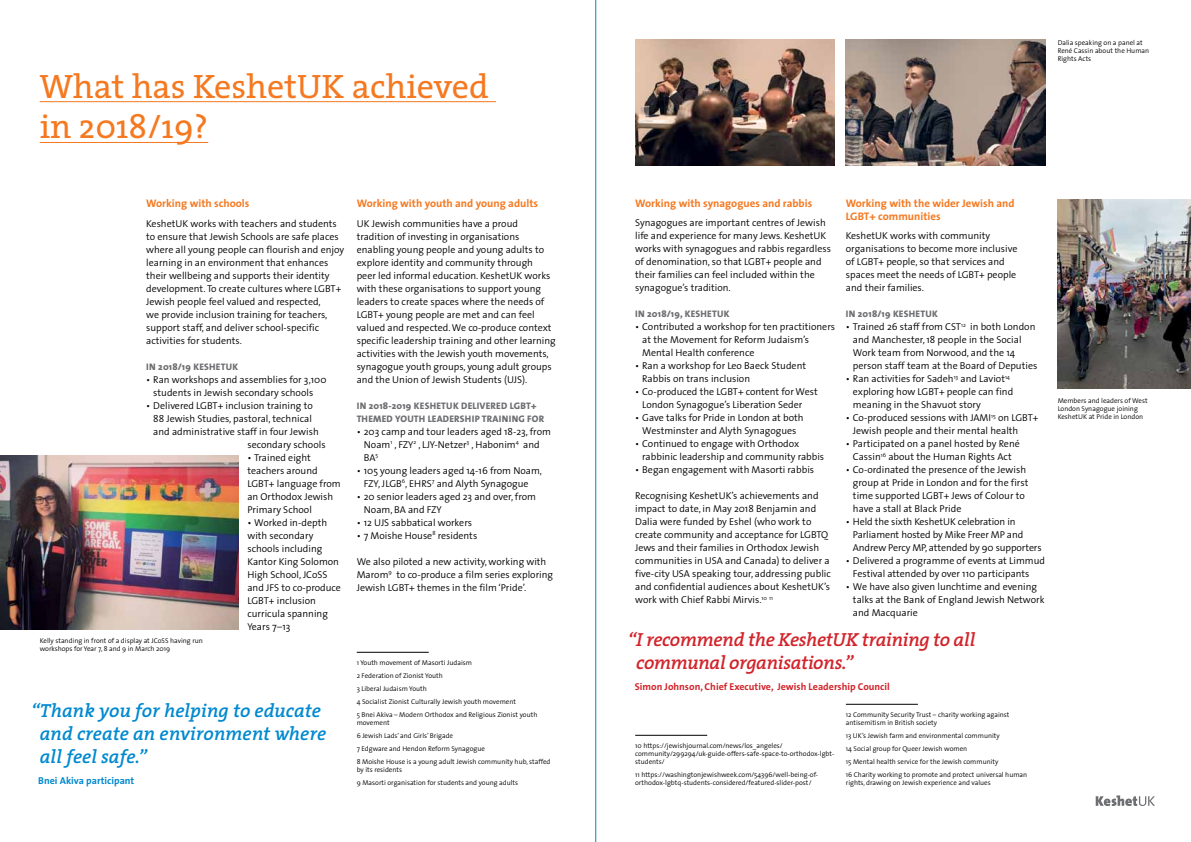
<style>
.page{position:relative;width:1191px;height:842px;background:#fff}
.page>*{position:absolute;margin:0;border:0;box-sizing:border-box;transform-origin:0 0}
.t1{font:34px/40.8px "The Serif";color:#f47920}
.t2{font:italic 600 19px/22.8px "The Serif";color:#0089cf}
.t3{font:italic 600 19px/22.8px "The Serif";letter-spacing:-.02em;color:#d2232a}
.t4{font:700 11px/13px "The Sans";color:#f47920}
.t5{font:300 10px/13px "The Sans";color:#000}
.t6{font:700 10px "The Sans";color:#d2232a}
.t7{font:700 10px "The Sans";color:#0089cf}
.t8{font:800 9.5px/13px "The Sans";letter-spacing:.02em;color:#6d6e71}
.t9{font:300 7px/13px "The Sans";color:#000}
</style>
<div class="page">
<svg style="left:1095px;top:795px;width:60px;height:11px"></svg>
<hr style="left:846px;top:704px;width:72px;height:1px;background:#000">
<hr style="left:635px;top:735px;width:72px;height:1px;background:#000">
<img style="left:635px;top:40px;width:199px;height:126px">
<img style="left:846px;top:40px;width:199px;height:126px">
<img style="left:0;top:456px;width:239px;height:173px">
<hr style="left:40px;top:101px;width:456px;height:1px;background:#f47920">
<hr style="left:40px;top:142px;width:168px;height:1px;background:#f47920">
<hr style="left:357px;top:652px;width:72px;height:1px;background:#000">
<img style="left:1057px;top:199px;width:134px;height:189px">
<hr style="left:595px;top:0;width:1px;height:842px;background:#0089c7">
<h1 class="t1" style="left:40px;top:65px;width:450px">What has KeshetUK achieved in 2018/19?</h1>
<p class="t9" style="left:1057px;top:38px;width:93px;line-height:8px">Dalia speaking on a panel at<br>René Cassin about the Human<br>Rights Acts</p>
<p class="t4" style="left:635px;top:196px;width:179px">Working with synagogues and rabbis</p>
<p class="t5" style="left:635px;top:216px;width:197px">Synagogues are important centres of Jewish life and experience for many Jews. KeshetUK works with synagogues and rabbis regardless of denomination, so that LGBT+ people and their families can feel included within the synagogue’s tradition.</p>
<p class="t8" style="left:635px;top:307px;width:96px">IN 2018/19, KESHETUK</p>
<p class="t5" style="left:642px;top:320px;width:194px;text-indent:-7px">• Contributed a workshop for ten practitioners at the Movement for Reform Judaism’s<br>Mental Health conference</p>
<p class="t5" style="left:642px;top:359px;width:165px;text-indent:-7px">• Ran a workshop for Leo Baeck Student<br>Rabbis on trans inclusion</p>
<p class="t5" style="left:642px;top:385px;width:177px;text-indent:-7px">• Co-produced the LGBT+ content for West<br>London Synagogue’s Liberation Seder</p>
<p class="t5" style="left:635px;top:411px;width:170px;text-align:center">• Gave talks for Pride in London at both<br>Westminster and Alyth Synagogues</p>
<p class="t5" style="left:642px;top:437px;width:183px;text-indent:-7px">• Continued to engage with Orthodox rabbinic leadership and community rabbis</p>
<p class="t5" style="left:635px;top:463px;width:180px">• Began engagement with Masorti rabbis</p>
<p class="t5" style="left:635px;top:489px;width:197px">Recognising KeshetUK’s achievements and impact to date, in May 2018 Benjamin and Dalia were funded by Eshel (who work to create community and acceptance for LGBTQ Jews and their families in Orthodox Jewish communities in USA and Canada) to deliver a five-city USA speaking tour, addressing public and confidential audiences about KeshetUK’s work with Chief Rabbi Mirvis.<sup>10</sup> <sup>11</sup></p>
<p class="t4" style="left:846px;top:196px;width:170px">Working with the wider Jewish and<br>LGBT+ communities</p>
<p class="t5" style="left:846px;top:229px;width:173px">KeshetUK works with community organisations to become more inclusive of LGBT+ people, so that services and spaces meet the needs of LGBT+ people and their families.</p>
<p class="t8" style="left:846px;top:307px;width:93px">IN 2018/19 KESHETUK</p>
<p class="t5" style="left:853px;top:320px;width:186px;text-indent:-7px">• Trained 26 staff from CST<sup>12</sup> in both London and Manchester, 18 people in the Social Work team from Norwood, and the 14 person staff team at the Board of Deputies</p>
<p class="t5" style="left:853px;top:372px;width:162px;text-indent:-7px">• Ran activities for Sadeh<sup>13</sup> and Laviot<sup>14 </sup>exploring how LGBT+ people can find meaning in the Shavuot story</p>
<p class="t5" style="left:853px;top:411px;width:187px;text-indent:-7px">• Co-produced sessions with JAMI<sup>15</sup> on LGBT+<br>Jewish people and their mental health</p>
<p class="t5" style="left:846px;top:437px;width:175px;text-align:center">• Participated on a panel hosted by René<br>Cassin<sup>16</sup> about the Human Rights Act</p>
<p class="t5" style="left:853px;top:463px;width:177px;text-indent:-7px">• Co-ordinated the presence of the Jewish group at Pride in London and for the first time supported LGBT+ Jews of Colour to have a stall at Black Pride</p>
<p class="t5" style="left:853px;top:515px;width:190px;text-indent:-7px">• Held the sixth KeshetUK celebration in<br>Parliament hosted by Mike Freer MP and<br>Andrew Percy MP, attended by 90 supporters</p>
<p class="t5" style="left:853px;top:554px;width:194px;text-indent:-7px">• Delivered a programme of events at Limmud<br>Festival attended by over 110 participants</p>
<p class="t5" style="left:853px;top:580px;width:193px;text-indent:-7px">• We have also given lunchtime and evening talks at the Bank of England Jewish Network and Macquarie</p>
<p class="t4" style="left:146px;top:197px;width:105px">Working with schools</p>
<p class="t5" style="left:146px;top:216px;width:199px">KeshetUK works with teachers and students to ensure that Jewish Schools are safe places where all young people can flourish and enjoy learning in an environment that enhances their wellbeing and supports their identity development. To create cultures where LGBT+ Jewish people feel valued and respected,<br>we provide inclusion training for teachers, support staff, and deliver school-specific activities for students.</p>
<p class="t8" style="left:146px;top:360px;width:93px">IN 2018/19 KESHETUK</p>
<p class="t5" style="left:153px;top:372px;width:175px;text-indent:-7px">• Ran workshops and assemblies for 3,100 students in Jewish secondary schools</p>
<p class="t5" style="left:146px;top:398px;width:168px">• Delivered LGBT+ inclusion training to</p>
<p class="t5" style="left:153px;top:411px;width:160px">88 Jewish Studies, pastoral, technical</p>
<p class="t5" style="left:153px;top:424px;width:167px">and administrative staff in four Jewish</p>
<p class="t5" style="left:247px;top:437px;width:80px">secondary schools</p>
<p class="t5" style="left:247px;top:450px;width:95px">• Trained eight teachers around<br>LGBT+ language from an Orthodox Jewish<br>Primary School</p>
<p class="t5" style="left:247px;top:515px;width:95px">• Worked in-depth with secondary schools including<br>Kantor King Solomon<br>High School, JCoSS and JFS to co-produce<br>LGBT+ inclusion curricula spanning<br>Years 7–13</p>
<p class="t4" style="left:357px;top:197px;width:183px">Working with youth and young adults</p>
<p class="t5" style="left:357px;top:216px;width:201px">UK Jewish communities have a proud tradition of investing in organisations enabling young people and young adults to explore identity and community through<br>peer led informal education. KeshetUK works with these organisations to support young leaders to create spaces where the needs of LGBT+ young people are met and can feel valued and respected. We co-produce context specific leadership training and other learning activities with the Jewish youth movements, synagogue youth groups, young adult groups and the Union of Jewish Students (UJS).</p>
<p class="t8" style="left:357px;top:399px;width:189px">IN 2018-2019 KESHETUK DELIVERED LGBT+<br>THEMED YOUTH LEADERSHIP TRAINING FOR</p>
<p class="t5" style="left:364px;top:424px;width:189px;text-indent:-7px">• 203 camp and tour leaders aged 18-23, from<br>Noam<sup>1</sup> , FZY<sup>2</sup> , LJY-Netzer<sup>3</sup> , Habonim<sup>4</sup> and<br>BA<sup>5</sup></p>
<p class="t5" style="left:364px;top:463px;width:180px;text-indent:-7px">• 105 young leaders aged 14-16 from Noam,<br>FZY, JLGB<sup>6</sup>, EHRS<sup>7</sup> and Alyth Synagogue</p>
<p class="t5" style="left:364px;top:489px;width:174px;text-indent:-7px">• 20 senior leaders aged 23 and over, from<br>Noam, BA and FZY</p>
<p class="t5" style="left:357px;top:515px;width:117px">• 12 UJS sabbatical workers</p>
<p class="t5" style="left:357px;top:528px;width:122px">• 7 Moishe House<sup>8</sup> residents</p>
<p class="t5" style="left:357px;top:554px;width:198px">We also piloted a new activity, working with<br>Marom<sup>9</sup> to co-produce a film series exploring<br>Jewish LGBT+ themes in the film ‘Pride’.</p>
<p class="t9" style="left:40px;top:636px;width:165px;line-height:8px">Kelly standing in front of a display at JCoSS having run workshops for Year 7, 8 and 9 in March 2019</p>
<h2 class="t3" style="left:636px;top:628px;width:340px;text-indent:-9px">“ I recommend the KeshetUK training to all communal organisations.”</h2>
<p class="t6" style="left:635px;top:678px;width:256px">Simon Johnson, Chief Executive, Jewish Leadership Council</p>
<h2 class="t2" style="left:40px;top:699px;width:288px;text-indent:-9px">“Thank you for helping to educate and create an environment where all feel safe.”</h2>
<p class="t7" style="left:38px;top:772px;width:98px">Bnei Akiva participant</p>
<p class="t9" style="left:357px;top:656px;width:182px">1 Youth movement of Masorti Judaism<br>2 Federation of Zionist Youth<br>3 Liberal Judaism Youth<br>4 Socialist Zionist Culturally Jewish youth movement<br>5 Bnei Akiva – Modern Orthodox and Religious Zionist youth</p>
<p class="t9" style="left:357px;top:716px;width:195px">movement<br>6 Jewish Lads’ and Girls’ Brigade<br>7 Edgware and Hendon Reform Synagogue<br>8 Moishe House is a young adult Jewish community hub, staffed</p>
<p class="t9" style="left:357px;top:763px;width:163px">by its residents<br>9 Masorti organisation for students and young adults</p>
<p class="t9" style="left:846px;top:711px;width:165px;line-height:8px">12 Community Security Trust – charity working against antisemitism in British society</p>
<p class="t9" style="left:846px;top:729px;width:183px">13 UK’s Jewish farm and environmental community<br>14 Social group for Queer Jewish women<br>15 Mental health service for the Jewish community<br>16 Charity working to promote and protect universal human</p>
<p class="t9" style="left:846px;top:776px;width:146px">rights, drawing on Jewish experience and values</p>
<p class="t9" style="left:635px;top:742px;width:201px;line-height:8px">10 https://jewishjournal.com/news/los_angeles/ community/299294/uk-guide-offers-safe-space-to-orthodox-lgbt&shy;students/</p>
<p class="t9" style="left:635px;top:771px;width:184px;line-height:8px">11 https://washingtonjewishweek.com/54396/well-being-of&shy;orthodox-lgbtq-students-considered/featured-slider-post/</p>
<p class="t9" style="left:1057px;top:396px;width:91px;line-height:8px">Members and leaders of West<br>London Synagogue joining<br>KeshetUK at Pride in London</p>
</div>
